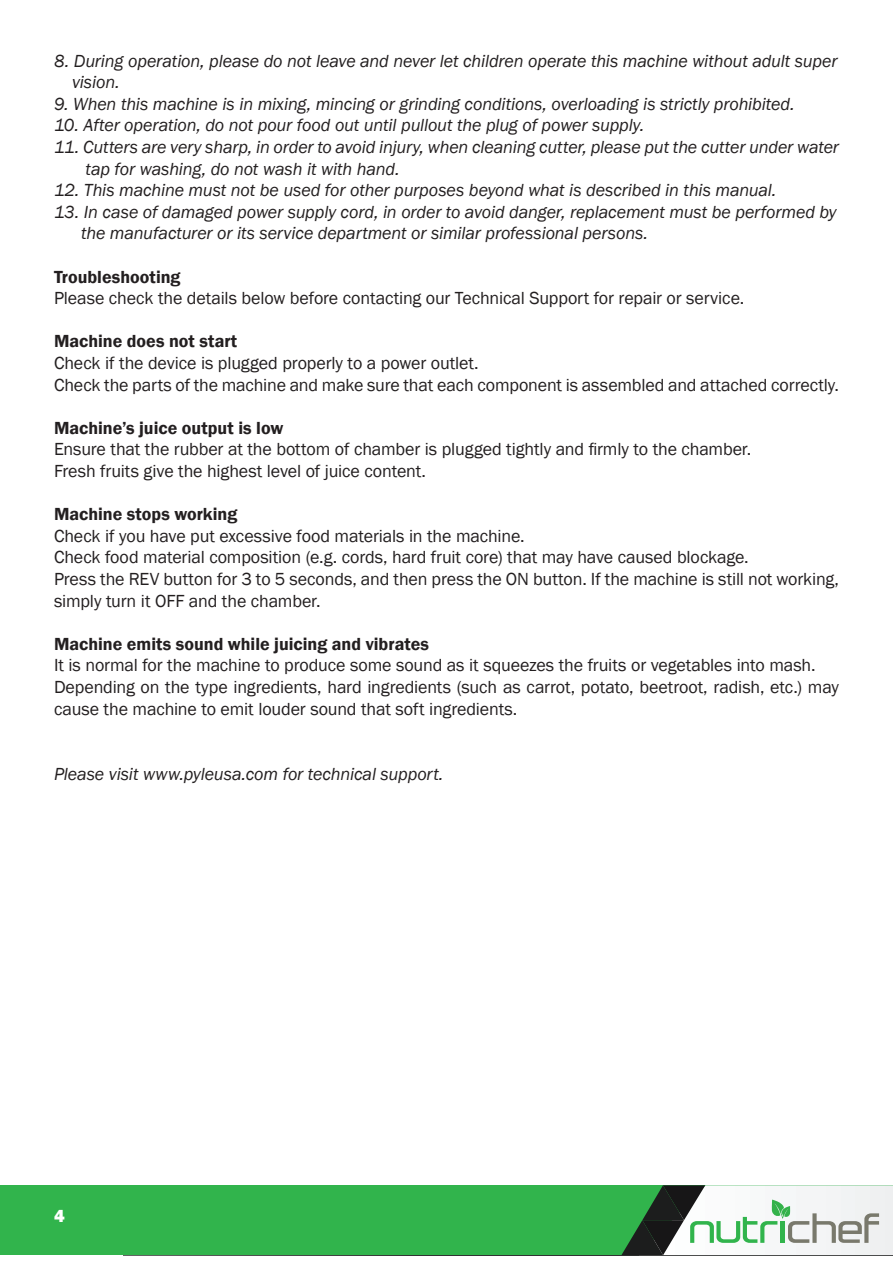
<style>
.page{position:relative;width:893px;height:1263px;background:#fff}
.page>*{position:absolute;margin:0;border:0;box-sizing:border-box;transform-origin:0 0}
.t1{font:18px/21.6px "Franklin Gothic";letter-spacing:-.01em;color:#231f20}
.t2{font:italic 18px/21.6px "Franklin Gothic";letter-spacing:-.01em;color:#231f20}
.t3{font:600 18px "Franklin Gothic";color:#231f20}
.t4{font:800 18px "Franklin Gothic";color:#fff}
</style>
<div class="page">
<div style="left:0;top:1185px;width:893px;height:70px;background:#31b44c"></div>
<svg style="left:621px;top:1185px;width:272px;height:70px;background:#b1c5b6"></svg>
<p class="t2" style="left:72px;top:50px;width:767px;text-indent:-18px">8. During operation, please do not leave and never let children operate this machine without adult super vision.</p>
<p class="t2" style="left:54px;top:93px;width:742px">9. When this machine is in mixing, mincing or grinding conditions, overloading is strictly prohibited.</p>
<p class="t2" style="left:54px;top:115px;width:592px">10. After operation, do not pour food out until pullout the plug of power supply.</p>
<p class="t2" style="left:86px;top:137px;width:755px;text-indent:-32px">11. Cutters are very sharp, in order to avoid injury, when cleaning cutter, please put the cutter under water tap for washing, do not wash it with hand.</p>
<p class="t2" style="left:54px;top:180px;width:724px">12. This machine must not be used for other purposes beyond what is described in this manual.</p>
<p class="t2" style="left:81px;top:201px;width:757px;text-indent:-27px">13. In case of damaged power supply cord, in order to avoid danger, replacement must be performed by the manufacturer or its service department or similar professional persons.</p>
<p class="t3" style="left:54px;top:266px;width:128px">Troubleshooting</p>
<p class="t1" style="left:54px;top:288px;width:692px">Please check the details below before contacting our Technical Support for repair or service.</p>
<p class="t3" style="left:54px;top:330px;width:185px">Machine does not start</p>
<p class="t1" style="left:54px;top:353px;width:787px">Check if the device is plugged properly to a power outlet.<br>Check the parts of the machine and make sure that each component is assembled and attached correctly.</p>
<p class="t3" style="left:54px;top:417px;width:231px">Machine’s juice output is low</p>
<p class="t1" style="left:54px;top:439px;width:699px">Ensure that the rubber at the bottom of chamber is plugged tightly and firmly to the chamber.<br>Fresh fruits give the highest level of juice content.</p>
<p class="t3" style="left:54px;top:503px;width:185px">Machine stops working</p>
<p class="t1" style="left:54px;top:525px;width:786px">Check if you have put excessive food materials in the machine.<br>Check food material composition (e.g. cords, hard fruit core) that may have caused blockage.<br>Press the REV button for 3 to 5 seconds, and then press the ON button. If the machine is still not working, simply turn it OFF and the chamber.</p>
<p class="t3" style="left:54px;top:633px;width:377px">Machine emits sound while juicing and vibrates</p>
<p class="t1" style="left:54px;top:655px;width:786px">It is normal for the machine to produce some sound as it squeezes the fruits or vegetables into mash.<br>Depending on the type ingredients, hard ingredients (such as carrot, potato, beetroot, radish, etc.) may cause the machine to emit louder sound that soft ingredients.</p>
<p class="t2" style="left:54px;top:763px;width:391px">Please visit www.pyleusa.com for technical support.</p>
<p class="t4" style="left:54px;top:1204px;width:12px">4</p>
</div>
